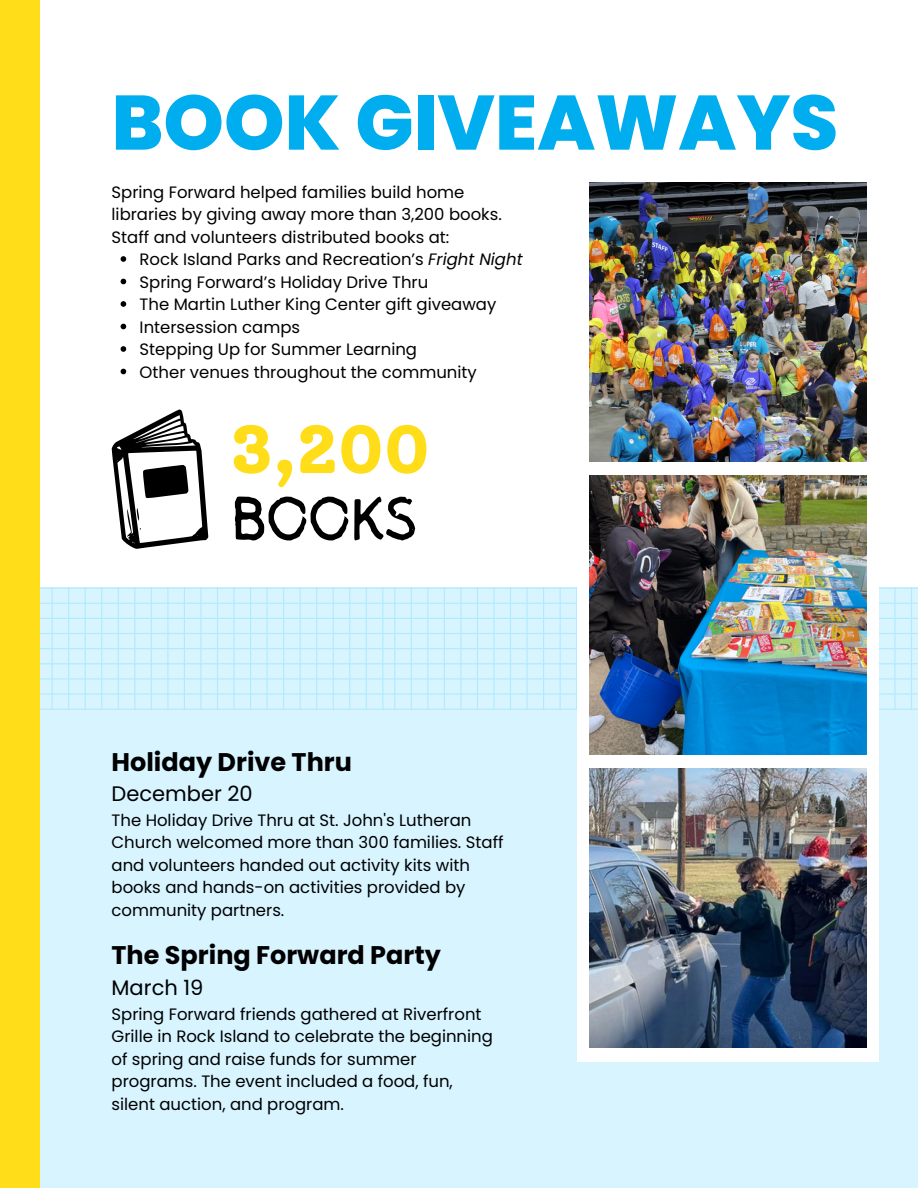
<style>
.page{position:relative;width:918px;height:1188px;background:#fff}
.page>*{position:absolute;margin:0;border:0;box-sizing:border-box;transform-origin:0 0}
.t1{font:800 77.1px "Poppins";color:#00aeef}
.t2{font:800 67.8px "Solway";color:#ffdd18}
.t3{font:62.55px "Sigher";color:#000}
.t4{font:700 25.5px "Poppins";color:#000}
.t5{font:21px "Poppins";color:#000}
.t6{font:16.5px/22.5px "Poppins";color:#000}
.s1{font-style:italic}
</style>
<div class="page">
<svg style="left:398px;top:588px;width:179px;height:122px;background:#d1f2ff"></svg>
<svg style="left:879px;top:588px;width:39px;height:122px;background:#d1f2ff"></svg>
<svg style="left:40px;top:587px;width:358px;height:123px;background:#d1f2ff"></svg>
<div style="left:0;top:710px;width:918px;height:478px;background:#d7f4ff"></div>
<div style="left:577px;top:196px;width:302px;height:866px;background:#fff"></div>
<img style="left:589px;top:768px;width:277px;height:279px">
<img style="left:589px;top:182px;width:277px;height:279px">
<img style="left:589px;top:476px;width:277px;height:279px">
<div style="left:0;top:0;width:40px;height:1188px;background:#ffdd18"></div>
<svg style="left:112px;top:409px;width:96px;height:140px"></svg>
<svg style="left:121px;top:256px;width:5px;height:6px"></svg>
<svg style="left:121px;top:279px;width:5px;height:5px"></svg>
<svg style="left:121px;top:301px;width:5px;height:6px"></svg>
<svg style="left:121px;top:324px;width:5px;height:5px"></svg>
<svg style="left:121px;top:346px;width:5px;height:6px"></svg>
<svg style="left:121px;top:369px;width:5px;height:5px"></svg>
<h1 class="t1" style="left:112px;top:69px;width:728px">BOOK GIVEAWAYS</h1>
<p class="t6" style="left:112px;top:181px;width:392px">Spring Forward helped families build home libraries by giving away more than 3,200 books.<br>Staff and volunteers distributed books at:</p>
<p class="t6" style="left:140px;top:248px;width:385px">Rock Island Parks and Recreation’s <span class="s1">Fright Night </span>Spring Forward’s Holiday Drive Thru<br>The Martin Luther King Center gift giveaway Intersession camps<br>Stepping Up for Summer Learning<br>Other venues throughout the community</p>
<h2 class="t2" style="left:231px;top:409px;width:201px">3,200</h2>
<h3 class="t3" style="left:231px;top:493px;width:187px">BOOKS</h3>
<h3 class="t4" style="left:112px;top:744px;width:242px">Holiday Drive Thru</h3>
<p class="t5" style="left:112px;top:779px;width:143px">December 20</p>
<p class="t6" style="left:112px;top:809px;width:393px">The Holiday Drive Thru at St. John's Lutheran Church welcomed more than 300 families. Staff and volunteers handed out activity kits with books and hands-on activities provided by community partners.</p>
<h3 class="t4" style="left:112px;top:938px;width:331px">The Spring Forward Party</h3>
<p class="t5" style="left:112px;top:973px;width:93px">March 19</p>
<p class="t6" style="left:112px;top:1003px;width:383px">Spring Forward friends gathered at Riverfront Grille in Rock Island to celebrate the beginning of spring and raise funds for summer programs. The event included a food, fun, silent auction, and program.</p>
</div>
